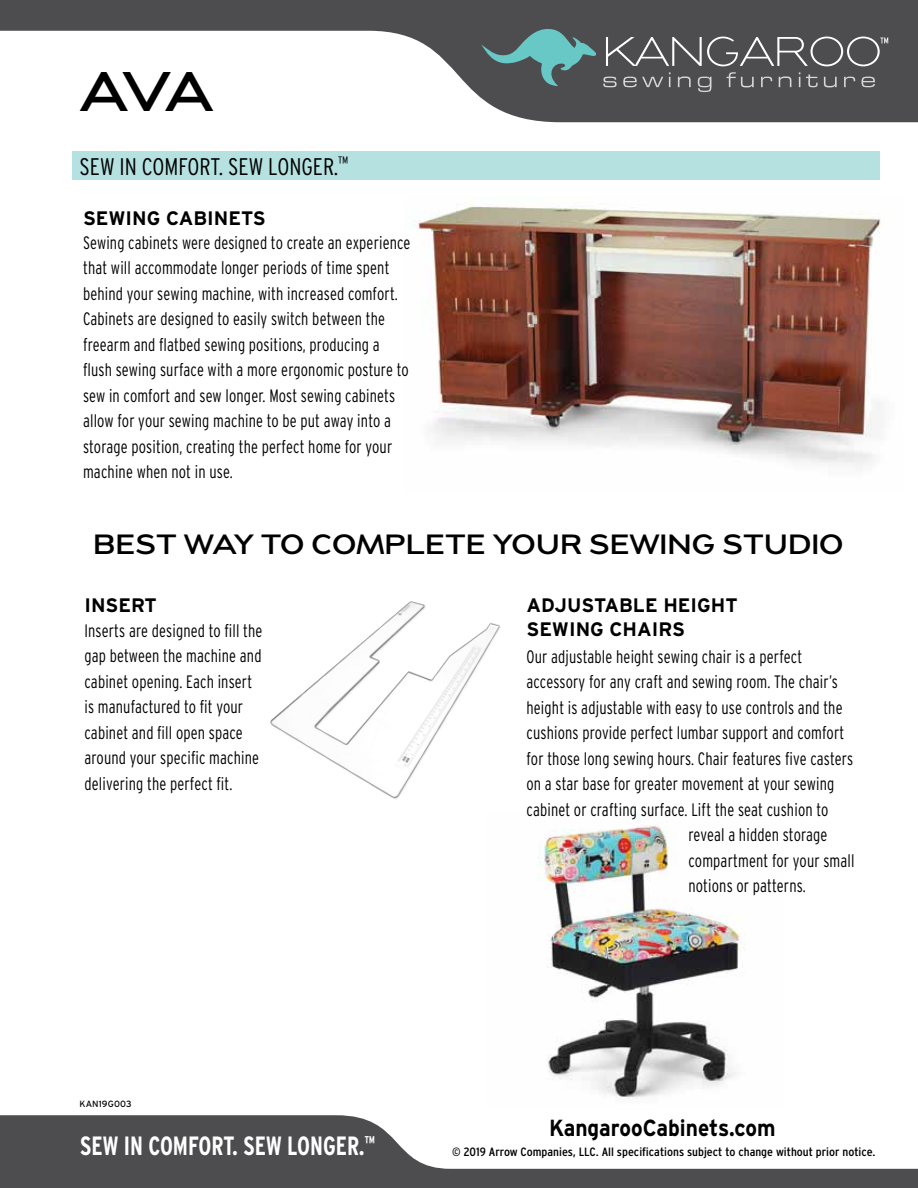
<style>
.page{position:relative;width:918px;height:1188px;background:#fff}
.page>*{position:absolute;margin:0;border:0;box-sizing:border-box;transform-origin:0 0}
.t1{font:700 54px "Dienstag";color:#000;scale:.9 1}
.t2{font:700 27px "Dienstag";color:#000;scale:.9 1}
.t3{font:700 condensed 26.4px "Interstate";color:#fff;scale:.9 1}
.t4{font:300 condensed 24px "Interstate";color:#000}
.t5{font:700 23.25px "Interstate";color:#000;scale:.9 1}
.t6{font:700 19.5px/23.4px "Interstate";color:#000}
.t7{font:300 condensed 18px/25.5px "Interstate";letter-spacing:.01em;color:#000;scale:.9 1}
.t8{font:condensed 12px "Interstate";color:#000;scale:1.1 1}
.t9{font:9px "Interstate";letter-spacing:.01em;color:#000}
</style>
<div class="page">
<svg style="left:0;top:1115px;width:918px;height:73px;fill:#4d4d4f"></svg>
<svg style="left:0;top:0;width:918px;height:122px;fill:#4d4d4f"></svg>
<svg style="left:603px;top:77px;width:14px;height:10px"></svg>
<svg style="left:623px;top:77px;width:40px;height:10px"></svg>
<svg style="left:669px;top:72px;width:1px;height:15px"></svg>
<svg style="left:678px;top:76px;width:13px;height:11px"></svg>
<svg style="left:698px;top:77px;width:13px;height:15px"></svg>
<svg style="left:727px;top:72px;width:27px;height:15px"></svg>
<svg style="left:761px;top:77px;width:11px;height:10px"></svg>
<svg style="left:779px;top:76px;width:12px;height:11px"></svg>
<svg style="left:799px;top:72px;width:1px;height:15px"></svg>
<svg style="left:806px;top:74px;width:12px;height:13px"></svg>
<svg style="left:824px;top:77px;width:13px;height:10px"></svg>
<svg style="left:844px;top:77px;width:11px;height:10px"></svg>
<svg style="left:861px;top:77px;width:14px;height:10px"></svg>
<svg style="left:481px;top:26px;width:116px;height:61px"></svg>
<svg style="left:606px;top:37px;width:282px;height:29px"></svg>
<div style="left:73px;top:152px;width:807px;height:28px;background:#b5e1e1"></div>
<img style="left:413px;top:204px;width:468px;height:262px">
<img style="left:270px;top:601px;width:230px;height:198px">
<img style="left:538px;top:820px;width:207px;height:278px">
<h1 class="t1" style="left:80px;top:55px;width:149px">AVA</h1>
<h3 class="t4" style="left:80px;top:154px;width:270px">SEW IN COMFORT. SEW LONGER.<sup>™</sup></h3>
<p class="t6" style="left:83px;top:207px;width:184px">SEWING CABINETS</p>
<p class="t7" style="left:83px;top:229px;width:365px">Sewing cabinets were designed to create an experience that will accommodate longer periods of time spent behind your sewing machine, with increased comfort.<br>Cabinets are designed to easily switch between the freearm and flatbed sewing positions, producing a flush sewing surface with a more ergonomic posture to sew in comfort and sew longer. Most sewing cabinets allow for your sewing machine to be put away into a storage position, creating the perfect home for your machine when not in use.</p>
<h2 class="t2" style="left:93px;top:526px;width:835px">BEST WAY TO COMPLETE YOUR SEWING STUDIO</h2>
<p class="t6" style="left:84px;top:594px;width:74px">INSERT</p>
<p class="t7" style="left:84px;top:618px;width:199px">Inserts are designed to fill the gap between the machine and cabinet opening. Each insert is manufactured to fit your cabinet and fill open space around your specific machine delivering the perfect fit.</p>
<p class="t6" style="left:526px;top:594px;width:213px">ADJUSTABLE HEIGHT<br>SEWING CHAIRS</p>
<p class="t7" style="left:526px;top:644px;width:308px">Our adjustable height sewing chair is a perfect</p>
<p class="t7" style="left:526px;top:669px;width:347px">accessory for any craft and sewing room. The chair’s</p>
<p class="t7" style="left:526px;top:695px;width:353px">height is adjustable with easy to use controls and the</p>
<p class="t7" style="left:526px;top:720px;width:355px">cushions provide perfect lumbar support and comfort</p>
<p class="t7" style="left:526px;top:746px;width:365px">for those long sewing hours. Chair features five casters</p>
<p class="t7" style="left:526px;top:771px;width:344px">on a star base for greater movement at your sewing</p>
<p class="t7" style="left:526px;top:797px;width:337px">cabinet or crafting surface. Lift the seat cushion to</p>
<p class="t7" style="left:688px;top:822px;width:156px">reveal a hidden storage</p>
<p class="t7" style="left:688px;top:848px;width:186px">compartment for your small</p>
<p class="t7" style="left:688px;top:873px;width:132px">notions or patterns.</p>
<p class="t9" style="left:80px;top:1098px;width:53px">KAN19G003</p>
<h3 class="t3" style="left:80px;top:1131px;width:329px">SEW IN COMFORT. SEW LONGER.<sup>™</sup></h3>
<p class="t5" style="left:549px;top:1115px;width:253px">KangarooCabinets.com</p>
<p class="t8" style="left:452px;top:1146px;width:387px">© 2019 Arrow Companies, LLC. All specifications subject to change without prior notice.</p>
</div>
